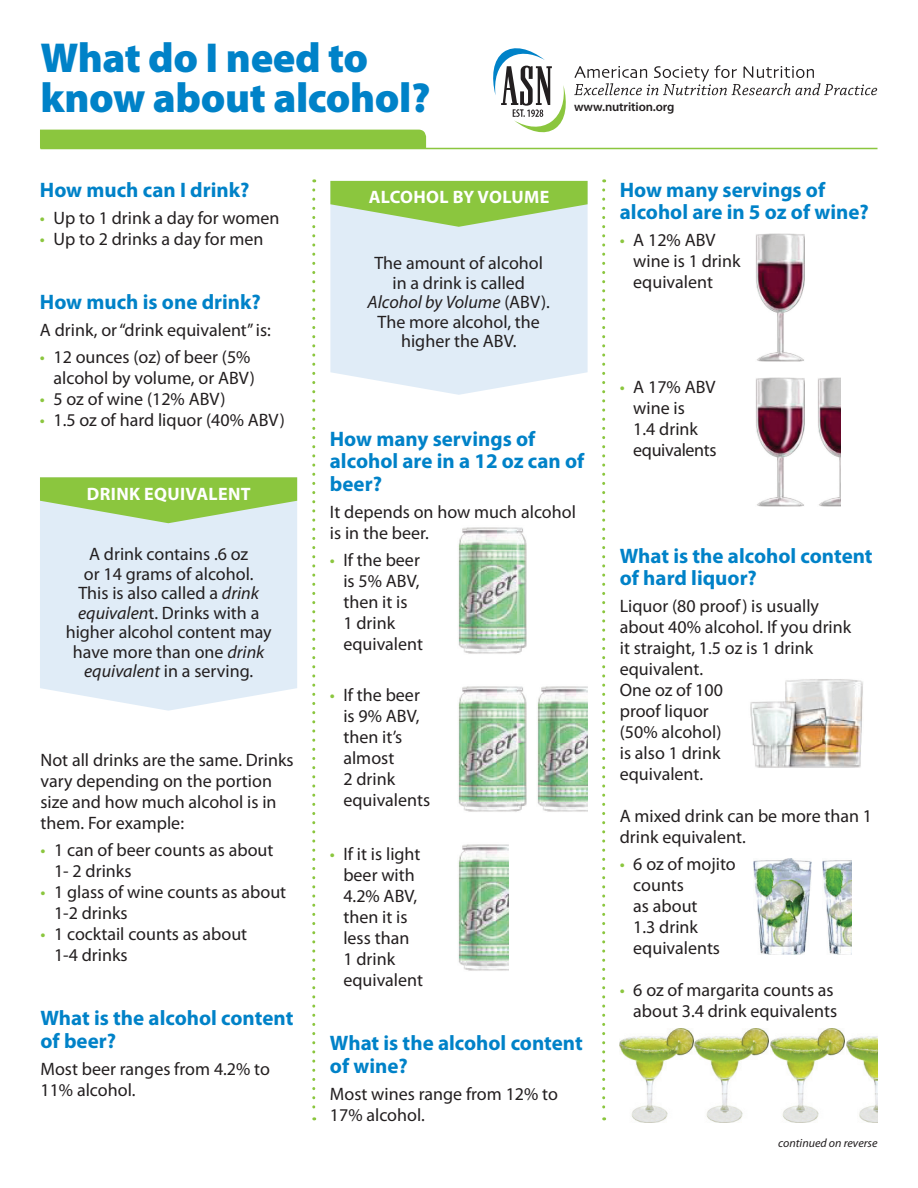
<style>
.page{position:relative;width:918px;height:1188px;background:#fff}
.page>*{position:absolute;margin:0;border:0;box-sizing:border-box;transform-origin:0 0}
.t1{font:900 42px/40.5px "Myriad Pro";letter-spacing:-.01em;color:#0082c8}
.t2{font:700 21px/22.5px "Myriad Pro";color:#0082c8}
.t3{font:18px/21px "Myriad Pro";color:#231f20}
.t4{font:700 18px "Myriad Pro";letter-spacing:.02em;color:#fff}
.t5{font:600 12.75px "Myriad Pro";letter-spacing:-.01em;color:#231f20}
.t6{font:italic 12px "Myriad Pro";color:#231f20}
.s1{color:#8bc63e}
.s2{font-style:italic}
</style>
<div class="page">
<div style="left:40px;top:523px;width:257px;height:188px;background:#e0ecf7"></div>
<svg style="left:40px;top:477px;width:257px;height:46px;background:#a0cf6b"></svg>
<svg style="left:330px;top:227px;width:258px;height:168px;background:#e2edf7"></svg>
<hr style="left:40px;top:148px;width:838px;height:1px;background:#8bc63e">
<div style="left:40px;top:130px;width:386px;height:18px;background:#8bc63e"></div>
<svg style="left:574px;top:65px;width:303px;height:30px"></svg>
<svg style="left:493px;top:48px;width:73px;height:84px"></svg>
<img style="left:458px;top:527px;width:68px;height:127px">
<img style="left:458px;top:686px;width:68px;height:126px">
<img style="left:537px;top:686px;width:51px;height:126px">
<img style="left:458px;top:844px;width:50px;height:127px">
<img style="left:756px;top:233px;width:49px;height:129px">
<img style="left:756px;top:377px;width:49px;height:130px">
<img style="left:818px;top:377px;width:22px;height:130px">
<img style="left:620px;top:1028px;width:149px;height:95px">
<img style="left:771px;top:1028px;width:74px;height:95px">
<img style="left:847px;top:1036px;width:31px;height:87px">
<img style="left:754px;top:858px;width:57px;height:96px">
<img style="left:823px;top:860px;width:28px;height:94px">
<img style="left:750px;top:679px;width:113px;height:89px">
<svg style="left:312px;top:190px;width:3px;height:930px"></svg>
<svg style="left:602px;top:190px;width:3px;height:930px"></svg>
<svg style="left:330px;top:181px;width:258px;height:46px;background:#a0cf6c"></svg>
<h1 class="t1" style="left:40px;top:36px;width:392px">What do I need to know about alcohol?</h1>
<p class="t5" style="left:574px;top:99px;width:102px">www.nutrition.org</p>
<p class="t2" style="left:40px;top:178px;width:211px">How much can I drink?</p>
<p class="t3" style="left:40px;top:207px;width:241px"><span class="s1">•</span> Up to 1 drink a day for women</p>
<p class="t3" style="left:40px;top:228px;width:225px"><span class="s1">•</span> Up to 2 drinks a day for men</p>
<p class="t2" style="left:40px;top:290px;width:222px">How much is one drink?</p>
<p class="t3" style="left:40px;top:319px;width:233px">A drink, or “drink equivalent” is:</p>
<p class="t3" style="left:40px;top:346px;width:217px;text-align:right"><span class="s1">•</span> 12 ounces (oz) of beer (5% alcohol by volume, or ABV)</p>
<p class="t3" style="left:40px;top:388px;width:187px"><span class="s1">•</span> 5 oz of wine (12% ABV)</p>
<p class="t3" style="left:40px;top:409px;width:246px"><span class="s1">•</span> 1.5 oz of hard liquor (40% ABV)</p>
<p class="t4" style="left:87px;top:482px;width:165px">drink equivalent</p>
<p class="t3" style="left:66px;top:544px;width:208px;line-height:19.5px;text-align:center">A drink contains .6 oz<br>or 14 grams of alcohol.<br>This is also called a <span class="s2">drink equivalen</span>t. Drinks with a higher alcohol content may have more than one <span class="s2">drink equivalent</span> in a serving.</p>
<p class="t3" style="left:41px;top:749px;width:255px">Not all drinks are the same. Drinks vary depending on the portion size and how much alcohol is in them. For example:</p>
<p class="t3" style="left:54px;top:839px;width:221px;text-indent:-14px"><span class="s1">•</span> 1 can of beer counts as about<br>1- 2 drinks</p>
<p class="t3" style="left:54px;top:881px;width:234px;text-indent:-14px"><span class="s1">•</span> 1 glass of wine counts as about<br>1-2 drinks</p>
<p class="t3" style="left:54px;top:923px;width:195px;text-indent:-14px"><span class="s1">•</span> 1 cocktail counts as about<br>1-4 drinks</p>
<p class="t2" style="left:40px;top:1006px;width:254px">What is the alcohol content of beer?</p>
<p class="t3" style="left:40px;top:1058px;width:231px">Most beer ranges from 4.2% to<br>11% alcohol.</p>
<p class="t4" style="left:369px;top:185px;width:182px">Alcohol by Volume</p>
<p class="t3" style="left:368px;top:253px;width:184px;line-height:19.5px;text-align:center">The amount of alcohol in a drink is called<br><span class="s2">Alcohol by Volume</span> (ABV).<br>The more alcohol, the higher the ABV.</p>
<p class="t2" style="left:330px;top:427px;width:256px">How many servings of alcohol are in a 12 oz can of beer?</p>
<p class="t3" style="left:330px;top:501px;width:248px">It depends on how much alcohol is in the beer.</p>
<p class="t3" style="left:343px;top:549px;width:81px;text-indent:-14px"><span class="s1">•</span> If the beer is 5% ABV, then it is<br>1 drink equivalent</p>
<p class="t3" style="left:343px;top:684px;width:88px;text-indent:-14px"><span class="s1">•</span> If the beer is 9% ABV, then it’s almost<br>2 drink equivalents</p>
<p class="t3" style="left:343px;top:843px;width:81px;text-indent:-14px"><span class="s1">•</span> If it is light beer with<br>4.2% ABV, then it is less than<br>1 drink equivalent</p>
<p class="t2" style="left:330px;top:1031px;width:254px">What is the alcohol content of wine?</p>
<p class="t3" style="left:330px;top:1083px;width:230px">Most wines range from 12% to<br>17% alcohol.</p>
<p class="t2" style="left:620px;top:178px;width:251px">How many servings of alcohol are in 5 oz of wine?</p>
<p class="t3" style="left:633px;top:229px;width:109px;text-indent:-14px"><span class="s1">•</span> A 12% ABV wine is 1 drink equivalent</p>
<p class="t3" style="left:633px;top:376px;width:85px;text-indent:-14px"><span class="s1">•</span> A 17% ABV wine is<br>1.4 drink equivalents</p>
<p class="t2" style="left:620px;top:544px;width:254px">What is the alcohol content of hard liquor?</p>
<p class="t3" style="left:620px;top:595px;width:233px">Liquor (80 proof) is usually about 40% alcohol. If you drink it straight, 1.5 oz is 1 drink equivalent.<br>One oz of 100<br>proof liquor<br>(50% alcohol)<br>is also 1 drink<br>equivalent.</p>
<p class="t3" style="left:620px;top:805px;width:254px">A mixed drink can be more than 1 drink equivalent.</p>
<p class="t3" style="left:633px;top:853px;width:104px;text-indent:-14px"><span class="s1">•</span> 6 oz of mojito counts<br>as about<br>1.3 drink equivalents</p>
<p class="t3" style="left:620px;top:979px;width:219px;text-align:right"><span class="s1">•</span> 6 oz of margarita counts as about 3.4 drink equivalents</p>
<p class="t6" style="left:778px;top:1135px;width:101px">continued on reverse</p>
</div>
